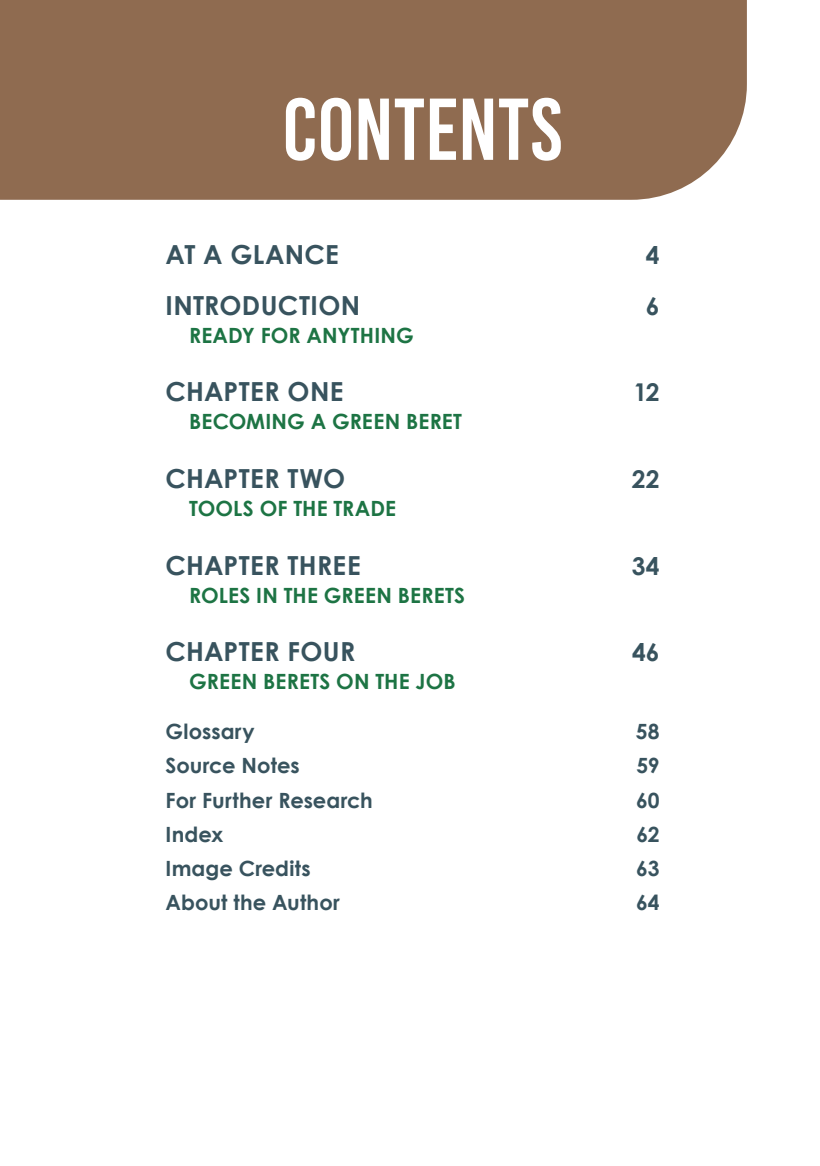
<style>
.page{position:relative;width:820px;height:1166px;background:#fff}
.page>*{position:absolute;margin:0;border:0;box-sizing:border-box;transform-origin:0 0}
.t1{font:87.5px "Bebas Kai";color:#fff}
.t2{font:700 26.25px "Century Gothic";letter-spacing:.01em;color:#38535e}
.t3{font:700 24.5px "Century Gothic";letter-spacing:.01em;color:#38535e}
.t4{font:700 21px "Century Gothic";letter-spacing:.005em;color:#1d7444}
.t5{font:700 21px "Century Gothic";letter-spacing:.005em;color:#38535e}
</style>
<div class="page">
<div style="left:0;top:0;width:746px;height:200px;background:#8f6b50"></div>
<h1 class="t1" style="left:282px;top:83px;width:281px">CONTENTS</h1>
<p class="t2" style="left:165px;top:234px;width:175px">AT A GLANCE</p>
<p class="t3" style="left:645px;top:236px;width:15px">4</p>
<p class="t2" style="left:165px;top:285px;width:196px">INTRODUCTION</p>
<p class="t3" style="left:645px;top:287px;width:15px">6</p>
<p class="t4" style="left:189px;top:319px;width:226px">READY FOR ANYTHING</p>
<p class="t2" style="left:165px;top:372px;width:179px">CHAPTER ONE</p>
<p class="t3" style="left:633px;top:374px;width:28px">12</p>
<p class="t4" style="left:189px;top:406px;width:274px">BECOMING A GREEN BERET</p>
<p class="t2" style="left:165px;top:458px;width:181px">CHAPTER TWO</p>
<p class="t3" style="left:631px;top:460px;width:29px">22</p>
<p class="t4" style="left:189px;top:492px;width:208px">TOOLS OF THE TRADE</p>
<p class="t2" style="left:165px;top:545px;width:196px">CHAPTER THREE</p>
<p class="t3" style="left:631px;top:547px;width:29px">34</p>
<p class="t4" style="left:189px;top:579px;width:277px">ROLES IN THE GREEN BERETS</p>
<p class="t2" style="left:165px;top:632px;width:191px">CHAPTER FOUR</p>
<p class="t3" style="left:631px;top:634px;width:29px">46</p>
<p class="t4" style="left:189px;top:666px;width:268px">GREEN BERETS ON THE JOB</p>
<p class="t5" style="left:165px;top:715px;width:91px">Glossary</p>
<p class="t5" style="left:635px;top:715px;width:25px">58</p>
<p class="t5" style="left:165px;top:750px;width:135px">Source Notes</p>
<p class="t5" style="left:636px;top:750px;width:25px">59</p>
<p class="t5" style="left:165px;top:784px;width:209px">For Further Research</p>
<p class="t5" style="left:635px;top:784px;width:25px">60</p>
<p class="t5" style="left:165px;top:818px;width:59px">Index</p>
<p class="t5" style="left:636px;top:818px;width:25px">62</p>
<p class="t5" style="left:165px;top:852px;width:146px">Image Credits</p>
<p class="t5" style="left:635px;top:852px;width:25px">63</p>
<p class="t5" style="left:165px;top:886px;width:176px">About the Author</p>
<p class="t5" style="left:635px;top:886px;width:25px">64</p>
</div>
